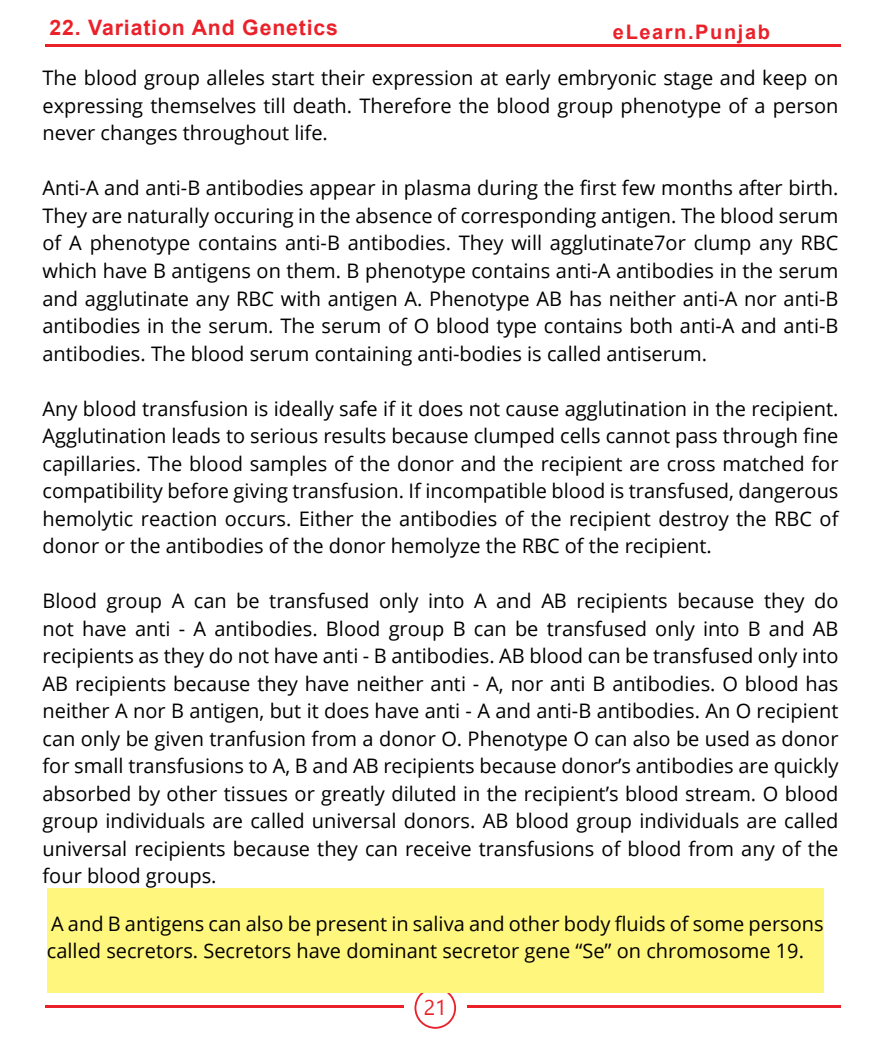
<style>
.page{position:relative;width:886px;height:1053px;background:#fff}
.page>*{position:absolute;margin:0;border:0;box-sizing:border-box;transform-origin:0 0}
.t1{font:700 21.25px "Arial";letter-spacing:.04em;color:#eb212a}
.t2{font:21.25px "Segoe UI";color:#eb212a}
.t3{font:20px/27.5px "Open Sans";color:#000;text-align:justify}
.t4{font:700 20px "Arial";letter-spacing:.08em;color:#eb212a}
</style>
<div class="page">
<hr style="left:45px;top:1005px;width:359px;height:2px;background:#eb212a">
<hr style="left:467px;top:1005px;width:374px;height:2px;background:#eb212a">
<svg style="left:414px;top:987px;width:42px;height:41px"></svg>
<div style="left:416px;top:988px;width:38px;height:38px;background:#fff;border-radius:50%"></div>
<hr style="left:45px;top:45px;width:796px;height:2px;background:#eb212a">
<div style="left:47px;top:888px;width:776px;height:104px;background:#fff67e"></div>
<p class="t1" style="left:49px;top:12px;width:290px">22. Variation And Genetics</p>
<p class="t4" style="left:613px;top:18px;width:159px">eLearn.Punjab</p>
<p class="t3" style="left:43px;top:64px;width:797px">The blood group alleles start their expression at early embryonic stage and keep on expressing themselves till death. Therefore the blood group phenotype of a person never changes throughout life.</p>
<p class="t3" style="left:43px;top:174px;width:797px">Anti-A and anti-B antibodies appear in plasma during the first few months after birth.<br>They are naturally occuring in the absence of corresponding antigen. The blood serum of A phenotype contains anti-B antibodies. They will agglutinate7or clump any RBC which have B antigens on them. B phenotype contains anti-A antibodies in the serum and agglutinate any RBC with antigen A. Phenotype AB has neither anti-A nor anti-B antibodies in the serum. The serum of O blood type contains both anti-A and anti-B antibodies. The blood serum containing anti-bodies is called antiserum.</p>
<p class="t3" style="left:43px;top:394px;width:797px">Any blood transfusion is ideally safe if it does not cause agglutination in the recipient.<br>Agglutination leads to serious results because clumped cells cannot pass through fine capillaries. The blood samples of the donor and the recipient are cross matched for compatibility before giving transfusion. If incompatible blood is transfused, dangerous hemolytic reaction occurs. Either the antibodies of the recipient destroy the RBC of donor or the antibodies of the donor hemolyze the RBC of the recipient.</p>
<p class="t3" style="left:43px;top:586px;width:797px">Blood group A can be transfused only into A and AB recipients because they do not have anti - A antibodies. Blood group B can be transfused only into B and AB recipients as they do not have anti - B antibodies. AB blood can be transfused only into AB recipients because they have neither anti - A, nor anti B antibodies. O blood has neither A nor B antigen, but it does have anti - A and anti-B antibodies. An O recipient can only be given tranfusion from a donor O. Phenotype O can also be used as donor for small transfusions to A, B and AB recipients because donor’s antibodies are quickly absorbed by other tissues or greatly diluted in the recipient’s blood stream. O blood group individuals are called universal donors. AB blood group individuals are called universal recipients because they can receive transfusions of blood from any of the four blood groups.</p>
<p class="t3" style="left:47px;top:909px;width:778px">A and B antigens can also be present in saliva and other body fluids of some persons called secretors. Secretors have dominant secretor gene “Se” on chromosome 19.</p>
<p class="t2" style="left:424px;top:990px;width:24px">21</p>
</div>
